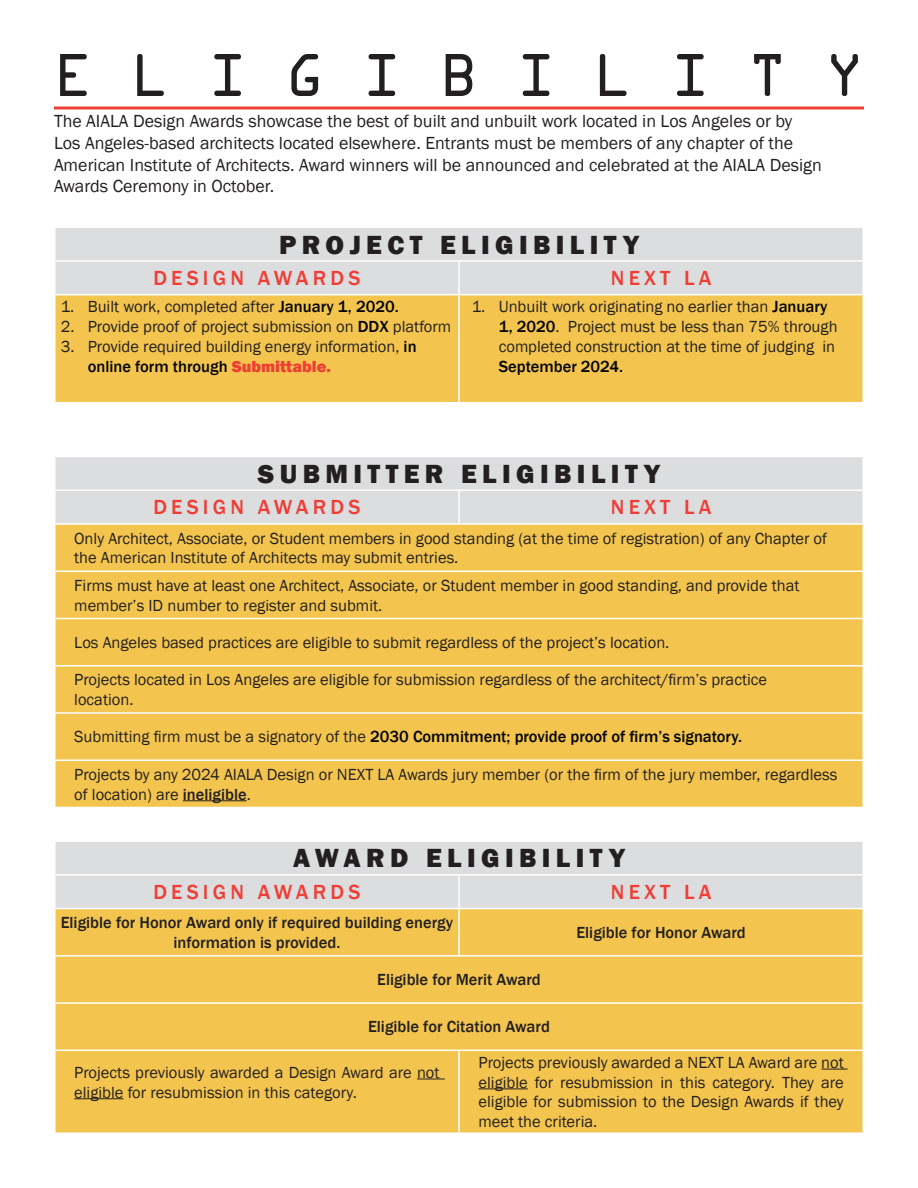
<style>
.page{position:relative;width:918px;height:1188px;background:#fff}
.page>*{position:absolute;margin:0;border:0;box-sizing:border-box;transform-origin:0 0}
.t1{font:54px "OCRA Std";letter-spacing:.71em;color:#231f20}
.t2{font:800 27px "Franklin Gothic";letter-spacing:.2em;color:#231f20}
.t3{font:500 21px "Franklin Gothic";letter-spacing:.2em;color:#ef3e36}
.t4{font:18px/21.6px "Franklin Gothic";color:#231f20}
.t5{font:16.5px/19.8px "Franklin Gothic";color:#231f20}
.t6{font:500 16.5px/19.8px "Franklin Gothic";color:#231f20;text-align:center}
.t7{font:500 16.5px "Franklin Gothic";color:#040503}
.s1{font-weight:500;color:#040503}
.s2{font-weight:800;color:#ef3e36}
.s3{font-weight:400;color:#231f20}
.s4{font-weight:500}
</style>
<div class="page">
<div style="left:56px;top:228px;width:806px;height:66px;background:#dcdddf"></div>
<div style="left:56px;top:295px;width:806px;height:107px;background:#f3c54f"></div>
<hr style="left:458px;top:262px;width:2px;height:32px;background:#fff">
<hr style="left:458px;top:295px;width:2px;height:107px;background:#fff">
<hr style="left:56px;top:260px;width:403px;height:2px;background:#fff">
<hr style="left:459px;top:260px;width:403px;height:2px;background:#fff">
<div style="left:56px;top:457px;width:806px;height:66px;background:#dcdddf"></div>
<div style="left:56px;top:525px;width:806px;height:282px;background:#f3c54f"></div>
<hr style="left:54px;top:490px;width:405px;height:1px;background:#fff">
<hr style="left:459px;top:490px;width:405px;height:1px;background:#fff">
<hr style="left:458px;top:491px;width:2px;height:32px;background:#fff">
<hr style="left:54px;top:571px;width:405px;height:1px;background:#fff">
<hr style="left:459px;top:571px;width:405px;height:1px;background:#fff">
<hr style="left:54px;top:618px;width:405px;height:1px;background:#fff">
<hr style="left:459px;top:618px;width:405px;height:1px;background:#fff">
<hr style="left:54px;top:665px;width:405px;height:2px;background:#fff">
<hr style="left:459px;top:665px;width:405px;height:2px;background:#fff">
<hr style="left:54px;top:712px;width:405px;height:2px;background:#fff">
<hr style="left:459px;top:712px;width:405px;height:2px;background:#fff">
<hr style="left:54px;top:760px;width:405px;height:1px;background:#fff">
<hr style="left:459px;top:760px;width:405px;height:1px;background:#fff">
<hr style="left:183px;top:800px;width:64px;height:1px;background:#231f20">
<div style="left:56px;top:842px;width:806px;height:66px;background:#dcdddf"></div>
<div style="left:56px;top:909px;width:806px;height:223px;background:#f3c54f"></div>
<hr style="left:54px;top:874px;width:405px;height:2px;background:#fff">
<hr style="left:459px;top:874px;width:405px;height:2px;background:#fff">
<hr style="left:458px;top:876px;width:2px;height:32px;background:#fff">
<hr style="left:458px;top:909px;width:2px;height:46px;background:#fff">
<hr style="left:54px;top:955px;width:405px;height:2px;background:#fff">
<hr style="left:459px;top:955px;width:405px;height:2px;background:#fff">
<hr style="left:54px;top:1002px;width:405px;height:2px;background:#fff">
<hr style="left:459px;top:1002px;width:405px;height:2px;background:#fff">
<hr style="left:54px;top:1050px;width:405px;height:1px;background:#fff">
<hr style="left:459px;top:1050px;width:405px;height:1px;background:#fff">
<hr style="left:458px;top:1051px;width:2px;height:81px;background:#fff">
<svg style="left:417px;top:1079px;width:28px;height:1px"></svg>
<hr style="left:74px;top:1098px;width:50px;height:1px;background:#231f20">
<svg style="left:821px;top:1069px;width:27px;height:1px"></svg>
<hr style="left:478px;top:1088px;width:50px;height:1px;background:#231f20">
<svg style="left:54px;top:106px;width:810px;height:4px;background:#f26e68"></svg>
<p class="t1" style="left:54px;top:52px;width:812px">ELIGIBILITY</p>
<p class="t4" style="left:54px;top:111px;width:769px">The AIALA Design Awards showcase the best of built and unbuilt work located in Los Angeles or by Los Angeles-based architects located elsewhere. Entrants must be members of any chapter of the American Institute of Architects. Award winners will be announced and celebrated at the AIALA Design Awards Ceremony in October.</p>
<h2 class="t2" style="left:279px;top:227px;width:361px">PROJECT ELIGIBILITY</h2>
<p class="t3" style="left:153px;top:265px;width:209px">DESIGN AWARDS</p>
<p class="t3" style="left:611px;top:265px;width:102px">NEXT LA</p>
<p class="t5" style="left:61px;top:297px;width:339px">1. Built work, completed after <span class="s1">January 1, 2020.</span></p>
<p class="t5" style="left:61px;top:317px;width:392px">2. Provide proof of project submission on <span class="s1">DDX</span> platform</p>
<p class="t5" style="left:88px;top:337px;width:330px;text-indent:-27px">3. Provide required building energy information, <span class="s1">in online form through</span> <span class="s2">Submittable.</span></p>
<p class="t5" style="left:499px;top:297px;width:340px;text-indent:-27px">1. Unbuilt work originating no earlier than <span class="s1">January<br>1, 2020</span>. Project must be less than 75% through completed construction at the time of judging in</p>
<p class="t7" style="left:499px;top:356px;width:126px">September 2024.</p>
<h2 class="t2" style="left:258px;top:456px;width:404px">SUBMITTER ELIGIBILITY</h2>
<p class="t3" style="left:153px;top:494px;width:209px">DESIGN AWARDS</p>
<p class="t3" style="left:611px;top:494px;width:102px">NEXT LA</p>
<p class="t5" style="left:74px;top:528px;width:754px">Only Architect, Associate, or Student members in good standing (at the time of registration) of any Chapter of the American Institute of Architects may submit entries.</p>
<p class="t5" style="left:74px;top:576px;width:727px">Firms must have at least one Architect, Associate, or Student member in good standing, and provide that member’s ID number to register and submit.</p>
<p class="t5" style="left:74px;top:633px;width:597px">Los Angeles based practices are eligible to submit regardless of the project’s location.</p>
<p class="t5" style="left:74px;top:670px;width:694px">Projects located in Los Angeles are eligible for submission regardless of the architect/firm’s practice location.</p>
<p class="t7" style="left:74px;top:727px;width:669px"><span class="s3">Submitting firm must be a signatory of the</span> 2030 Commitment; provide proof of firm’s signatory.</p>
<p class="t5" style="left:74px;top:765px;width:765px">Projects by any 2024 AIALA Design or NEXT LA Awards jury member (or the firm of the jury member, regardless of location) are <span class="s4">ineligible</span>.</p>
<h2 class="t2" style="left:293px;top:841px;width:333px">AWARD ELIGIBILITY</h2>
<p class="t3" style="left:153px;top:879px;width:209px">DESIGN AWARDS</p>
<p class="t3" style="left:611px;top:879px;width:102px">NEXT LA</p>
<p class="t6" style="left:61px;top:913px;width:394px">Eligible for Honor Award only if required building energy information is provided.</p>
<p class="t6" style="left:576px;top:923px;width:171px">Eligible for Honor Award</p>
<p class="t6" style="left:377px;top:970px;width:165px">Eligible for Merit Award</p>
<p class="t6" style="left:368px;top:1017px;width:183px">Eligible for Citation Award</p>
<p class="t5" style="left:74px;top:1063px;width:367px">Projects previously awarded a Design Award are not eligible for resubmission in this category.</p>
<p class="t5" style="left:478px;top:1053px;width:367px;text-align:justify">Projects previously awarded a NEXT LA Award are not eligible for resubmission in this category. They are eligible for submission to the Design Awards if they meet the criteria.</p>
</div>
